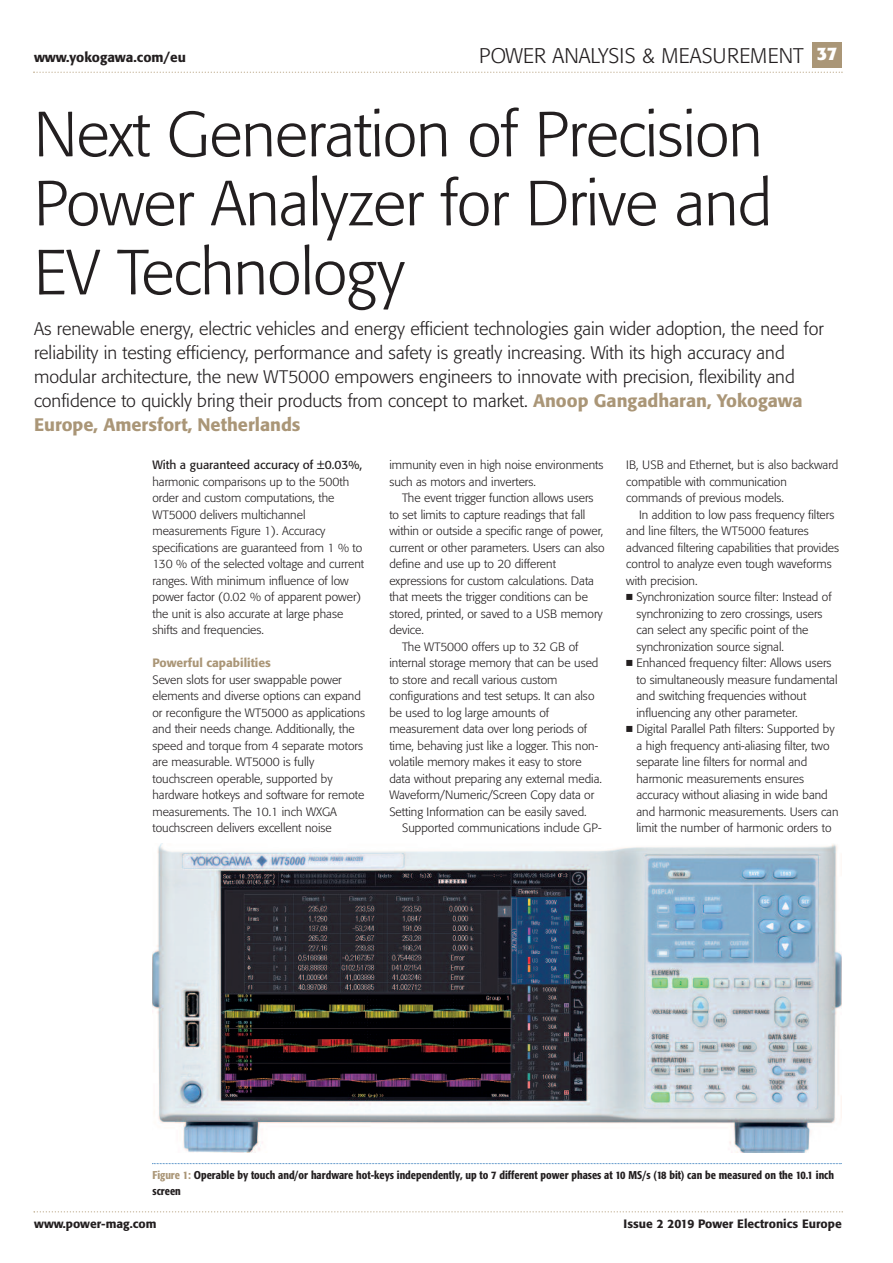
<style>
.page{position:relative;width:893px;height:1263px;background:#fff}
.page>*{position:absolute;margin:0;border:0;box-sizing:border-box;transform-origin:0 0}
.t1{font:300 63px/69px "Formata";letter-spacing:-.01em;color:#231f20}
.t2{font:300 21px "Formata";color:#231f20}
.t3{font:300 18px/24px "Formata";color:#231f20}
.t4{font:500 13.5px "Formata";color:#231f20}
.t5{font:300 12px/16.5px "Formata";color:#231f20}
.t6{font:500 12px "Formata";color:#231f20}
.t7{font:12px "Formata";color:#231f20}
.t8{font:500 12px "Formata";color:#aa9677}
.t9{font:500 condensed 11.25px/16.5px "Formata";color:#231f20}
.s1{font-weight:700;font-size:18px;color:#fff}
.s2{font-weight:500;color:#aa9677}
.s3{color:#aa9677}
</style>
<div class="page">
<svg style="left:33px;top:72px;width:810px;height:1px"></svg>
<div style="left:812px;top:43px;width:30px;height:25px;background:#aa9677"></div>
<svg style="left:34px;top:1211px;width:809px;height:1px"></svg>
<img style="left:152px;top:844px;width:690px;height:309px">
<svg style="left:152px;top:1163px;width:690px;height:1px"></svg>
<p class="t4" style="left:34px;top:52px;width:153px">www.yokogawa.com/eu</p>
<h2 class="t2" style="left:479px;top:46px;width:360px">POWER ANALYSIS &amp; MEASUREMENT <span class="s1">37</span></h2>
<h1 class="t1" style="left:34px;top:105px;width:739px">Next Generation of Precision<br>Power Analyzer for Drive and<br>EV Technology</h1>
<p class="t3" style="left:34px;top:318px;width:791px">As renewable energy, electric vehicles and energy efficient technologies gain wider adoption, the need for reliability in testing efficiency, performance and safety is greatly increasing. With its high accuracy and modular architecture, the new WT5000 empowers engineers to innovate with precision, flexibility and confidence to quickly bring their products from concept to market. <span class="s2">Anoop Gangadharan, Yokogawa Europe, Amersfort, Netherlands</span></p>
<p class="t7" style="left:152px;top:460px;width:211px">With a guaranteed accuracy of ±0.03%,</p>
<p class="t5" style="left:152px;top:474px;width:213px">harmonic comparisons up to the 500th order and custom computations, the WT5000 delivers multichannel measurements Figure 1). Accuracy specifications are guaranteed from 1 % to 130 % of the selected voltage and current ranges. With minimum influence of low power factor (0.02 % of apparent power) the unit is also accurate at large phase shifts and frequencies.</p>
<p class="t8" style="left:152px;top:658px;width:120px">Powerful capabilities</p>
<p class="t5" style="left:152px;top:672px;width:214px">Seven slots for user swappable power elements and diverse options can expand or reconfigure the WT5000 as applications and their needs change. Additionally, the speed and torque from 4 separate motors are measurable. WT5000 is fully touchscreen operable, supported by hardware hotkeys and software for remote measurements. The 10.1 inch WXGA touchscreen delivers excellent noise</p>
<p class="t5" style="left:626px;top:458px;width:214px">IB, USB and Ethernet, but is also backward compatible with communication commands of previous models.</p>
<p class="t5" style="left:626px;top:507px;width:214px;text-indent:13px">In addition to low pass frequency filters and line filters, the WT5000 features advanced filtering capabilities that provides control to analyze even tough waveforms with precision.</p>
<p class="t5" style="left:636px;top:590px;width:204px">Synchronization source filter: Instead of synchronizing to zero crossings, users can select any specific point of the synchronization source signal.<br>Enhanced frequency filter: Allows users to simultaneously measure fundamental and switching frequencies without influencing any other parameter.<br>Digital Parallel Path filters: Supported by a high frequency anti-aliasing filter, two separate line filters for normal and harmonic measurements ensures accuracy without aliasing in wide band and harmonic measurements. Users can limit the number of harmonic orders to</p>
<p class="t5" style="left:389px;top:458px;width:216px">immunity even in high noise environments such as motors and inverters.</p>
<p class="t5" style="left:402px;top:491px;width:193px">The event trigger function allows users</p>
<p class="t5" style="left:389px;top:507px;width:198px">to set limits to capture readings that fall</p>
<p class="t5" style="left:389px;top:524px;width:215px">within or outside a specific range of power,</p>
<p class="t5" style="left:389px;top:540px;width:217px">current or other parameters. Users can also</p>
<p class="t5" style="left:389px;top:557px;width:168px">define and use up to 20 different</p>
<p class="t5" style="left:389px;top:573px;width:206px">expressions for custom calculations. Data</p>
<p class="t5" style="left:389px;top:590px;width:200px">that meets the trigger conditions can be</p>
<p class="t5" style="left:389px;top:606px;width:215px">stored, printed, or saved to a USB memory</p>
<p class="t5" style="left:389px;top:623px;width:36px">device.</p>
<p class="t5" style="left:402px;top:639px;width:178px">The WT5000 offers up to 32 GB of</p>
<p class="t5" style="left:389px;top:656px;width:211px">internal storage memory that can be used</p>
<p class="t5" style="left:389px;top:672px;width:170px">to store and recall various custom</p>
<p class="t5" style="left:389px;top:689px;width:207px">configurations and test setups. It can also</p>
<p class="t5" style="left:389px;top:705px;width:161px">be used to log large amounts of</p>
<p class="t5" style="left:389px;top:722px;width:199px">measurement data over long periods of</p>
<p class="t5" style="left:389px;top:738px;width:210px">time, behaving just like a logger. This non-</p>
<p class="t5" style="left:389px;top:755px;width:194px">volatile memory makes it easy to store</p>
<p class="t5" style="left:389px;top:771px;width:214px">data without preparing any external media.</p>
<p class="t5" style="left:389px;top:788px;width:206px">Waveform/Numeric/Screen Copy data or</p>
<p class="t5" style="left:389px;top:804px;width:199px">Setting Information can be easily saved.</p>
<p class="t5" style="left:402px;top:821px;width:201px">Supported communications include GP-</p>
<p class="t9" style="left:152px;top:1168px;width:683px"><span class="s3">Figure 1:</span> Operable by touch and/or hardware hot-keys independently, up to 7 different power phases at 10 MS/s (18 bit) can be measured on the 10.1 inch screen</p>
<p class="t6" style="left:34px;top:1219px;width:124px">www.power-mag.com</p>
<p class="t6" style="left:624px;top:1219px;width:220px">Issue 2 2019 Power Electronics Europe</p>
</div>
